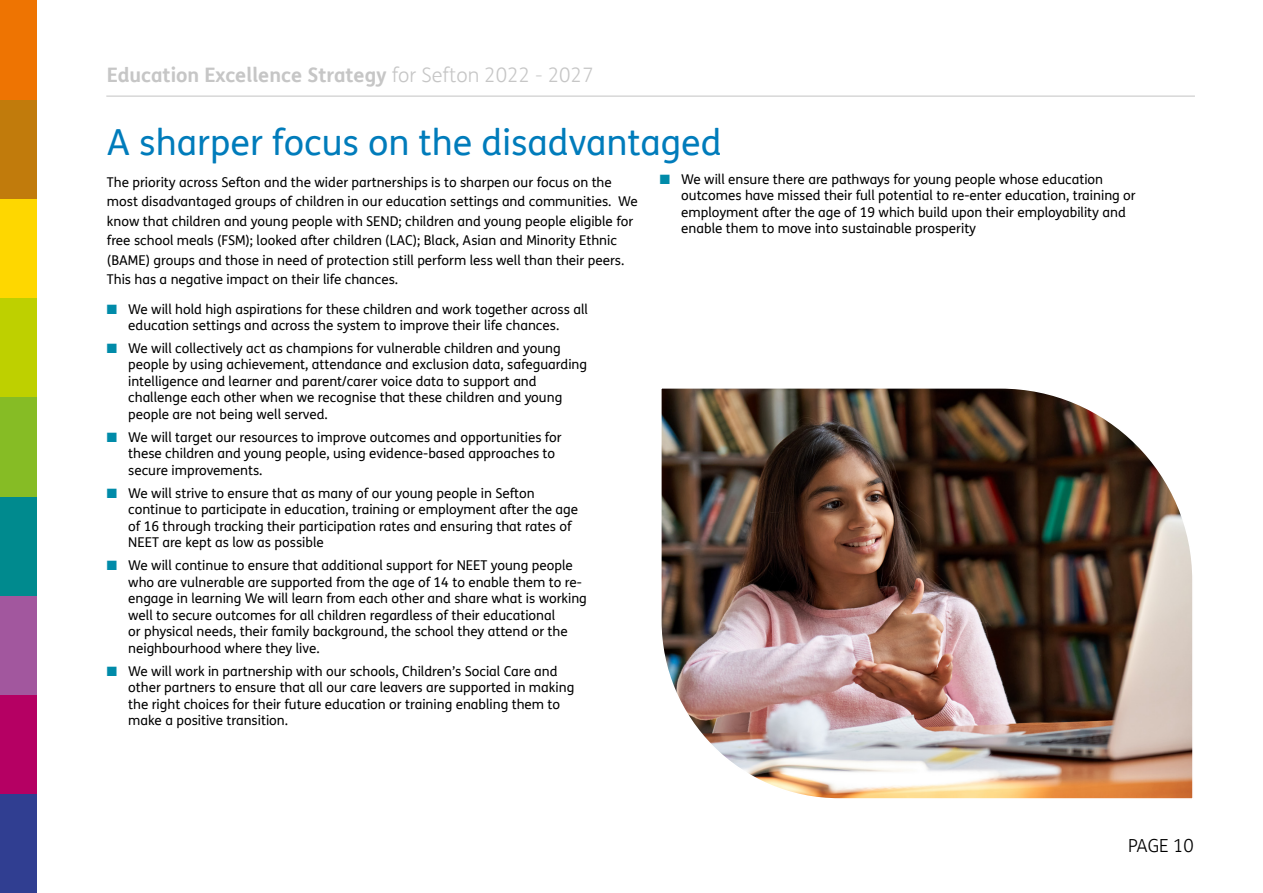
<style>
.page{position:relative;width:1263px;height:893px;background:#fff}
.page>*{position:absolute;margin:0;border:0;box-sizing:border-box;transform-origin:0 0}
.Heading_24pt{font:36px "FS Me";color:#007cbb}
.t1{font:700 19.95px "FS Me";color:#c6c6c6}
.t2{font:300 18px "FS Me";letter-spacing:-.005em;color:#000}
.Body{font:13.5px/16.5px "FS Me";color:#000}
.s1{font-weight:300}
.s2{color:#008ba9}
</style>
<div class="page">
<div style="left:0;top:794px;width:36px;height:99px;background:#303e91"></div>
<div style="left:0;top:298px;width:36px;height:99px;background:#bed000"></div>
<div style="left:0;top:695px;width:36px;height:99px;background:#b50063"></div>
<div style="left:0;top:595px;width:36px;height:100px;background:#a2579e"></div>
<div style="left:0;top:496px;width:36px;height:99px;background:#008a8e"></div>
<div style="left:0;top:397px;width:36px;height:99px;background:#86bc25"></div>
<div style="left:0;top:198px;width:36px;height:100px;background:#fed700"></div>
<div style="left:0;top:99px;width:36px;height:99px;background:#c17b0c"></div>
<div style="left:0;top:0;width:36px;height:99px;background:#ee7402"></div>
<hr style="left:106px;top:96px;width:1089px;height:1px;background:#c6c6c6">
<img style="left:661px;top:388px;width:532px;height:411px">
<h2 class="t1" style="left:107px;top:60px;width:488px">Education Excellence Strategy <span class="s1">for Sefton 2022 - 2027</span></h2>
<p class="Heading_24pt" style="left:107px;top:117px;width:616px">A sharper focus on the disadvantaged</p>
<p class="Body" style="left:107px;top:172px;width:532px;line-height:19.5px">The priority across Sefton and the wider partnerships is to sharpen our focus on the most disadvantaged groups of children in our education settings and communities. We know that children and young people with SEND; children and young people eligible for free school meals (FSM); looked after children (LAC); Black, Asian and Minority Ethnic (BAME) groups and those in need of protection still perform less well than their peers.<br>This has a negative impact on their life chances.</p>
<p class="Body" style="left:107px;top:300px;width:482px;text-align:center"><span class="s2">■</span> We will hold high aspirations for these children and work together across all education settings and across the system to improve their life chances.</p>
<p class="Body" style="left:128px;top:340px;width:460px;text-indent:-21px"><span class="s2">■</span> We will collectively act as champions for vulnerable children and young people by using achievement, attendance and exclusion data, safeguarding intelligence and learner and parent/carer voice data to support and challenge each other when we recognise that these children and young people are not being well served.</p>
<p class="Body" style="left:128px;top:429px;width:435px;text-indent:-21px"><span class="s2">■</span> We will target our resources to improve outcomes and opportunities for these children and young people, using evidence-based approaches to secure improvements.</p>
<p class="Body" style="left:128px;top:484px;width:451px;text-indent:-21px"><span class="s2">■</span> We will strive to ensure that as many of our young people in Sefton continue to participate in education, training or employment after the age of 16 through tracking their participation rates and ensuring that rates of NEET are kept as low as possible</p>
<p class="Body" style="left:128px;top:557px;width:460px;text-indent:-21px"><span class="s2">■</span> We will continue to ensure that additional support for NEET young people who are vulnerable are supported from the age of 14 to enable them to re&shy;engage in learning We will learn from each other and share what is working well to secure outcomes for all children regardless of their educational<br>or physical needs, their family background, the school they attend or the neighbourhood where they live.</p>
<p class="Body" style="left:128px;top:662px;width:448px;text-indent:-21px"><span class="s2">■</span> We will work in partnership with our schools, Children’s Social Care and other partners to ensure that all our care leavers are supported in making the right choices for their future education or training enabling them to make a positive transition.</p>
<p class="Body" style="left:681px;top:171px;width:456px;text-indent:-21px"><span class="s2">■</span> We will ensure there are pathways for young people whose education outcomes have missed their full potential to re-enter education, training or employment after the age of 19 which build upon their employability and enable them to move into sustainable prosperity</p>
<h3 class="t2" style="left:1128px;top:834px;width:67px">PAGE 10</h3>
</div>
